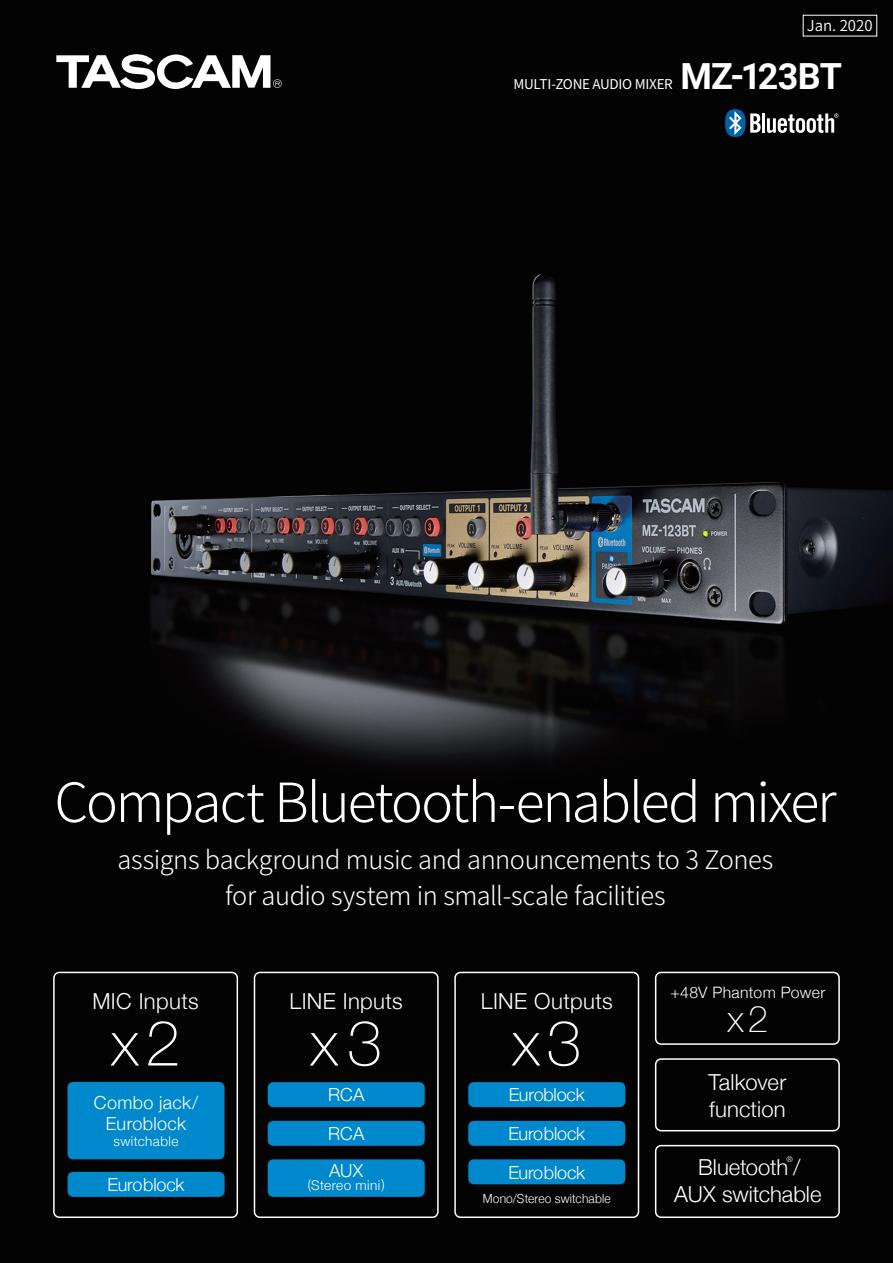
<style>
.page{position:relative;width:893px;height:1263px;background:#fff}
.page>*{position:absolute;margin:0;border:0;box-sizing:border-box;transform-origin:0 0}
.t1{font:100 63px "Helvetica Neue";color:#fff}
.t2{font:300 54px "Noto Sans CJ Kjp";letter-spacing:-.045em;color:#fff}
.t3{font:100 36.75px "Helvetica Neue";color:#fff}
.t4{font:700 36px "Roboto";letter-spacing:-.025em;color:#fff}
.t5{font:300 25.5px/36px "Noto Sans CJ Kjp";letter-spacing:-.015em;color:#fff;text-align:center}
.t6{font:300 22.05px/27px "Helvetica Neue";letter-spacing:.01em;color:#fff}
.t7{font:300 18px "Helvetica Neue";letter-spacing:-.01em;color:#fff}
.t8{font:300 18px/20.2px "Helvetica Neue";letter-spacing:.02em;color:#fff;text-align:center}
.t9{font:300 15.75px "Helvetica Neue";letter-spacing:.015em;color:#fff}
.t10{font:600 15px "Noto Sans CJ Kjp";color:#fff}
.t11{font:300 13.5px "Helvetica Neue";letter-spacing:.03em;color:#fff}
.t12{font:13.5px "Noto Sans CJ Kjp";letter-spacing:-.025em;color:#fff}
.t13{font:300 12.6px "Helvetica Neue";letter-spacing:.015em;color:#fff;scale:.95 1}
.t14{font:300 7.95px "Helvetica Neue";color:#fff}
</style>
<div class="page">
<img style="left:0;top:0;width:893px;height:1263px">
<svg style="left:56px;top:54px;width:226px;height:35px"></svg>
<div style="left:725px;top:109px;width:21px;height:28px;background:#0161aa;border-radius:50%"></div>
<svg style="left:750px;top:113px;width:11px;height:20px"></svg>
<hr style="left:762px;top:113px;width:3px;height:20px;background:#fff">
<svg style="left:729px;top:111px;width:13px;height:24px"></svg>
<svg style="left:767px;top:113px;width:71px;height:20px"></svg>
<div style="left:53px;top:972px;width:185px;height:246px;border:2px solid #fff;border-radius:6px"></div>
<div style="left:454px;top:972px;width:185px;height:246px;border:2px solid #fff;border-radius:6px"></div>
<div style="left:68px;top:1082px;width:157px;height:77px;background:#08c;border-radius:6px"></div>
<div style="left:468px;top:1082px;width:157px;height:25px;background:#08c;border-radius:6px"></div>
<div style="left:268px;top:1082px;width:157px;height:25px;background:#08c;border-radius:6px"></div>
<div style="left:468px;top:1121px;width:157px;height:25px;background:#08c;border-radius:6px"></div>
<div style="left:268px;top:1121px;width:157px;height:25px;background:#08c;border-radius:6px"></div>
<div style="left:468px;top:1159px;width:157px;height:25px;background:#08c;border-radius:6px"></div>
<div style="left:268px;top:1159px;width:157px;height:38px;background:#08c;border-radius:6px"></div>
<div style="left:68px;top:1172px;width:157px;height:25px;background:#08c;border-radius:6px"></div>
<div style="left:254px;top:972px;width:185px;height:246px;border:2px solid #fff;border-radius:6px"></div>
<div style="left:655px;top:972px;width:185px;height:73px;border:2px solid #fff;border-radius:6px"></div>
<div style="left:655px;top:1145px;width:185px;height:73px;border:2px solid #fff;border-radius:6px"></div>
<div style="left:655px;top:1058px;width:185px;height:73px;border:2px solid #fff;border-radius:6px"></div>
<p class="t10" style="left:807px;top:17px;width:67px">Jan. 2020</p>
<p class="t12" style="left:513px;top:77px;width:161px">MULTI-ZONE AUDIO MIXER</p>
<h3 class="t4" style="left:680px;top:51px;width:163px">MZ-123BT</h3>
<h2 class="t2" style="left:54px;top:772px;width:784px">Compact Bluetooth-enabled mixer</h2>
<p class="t5" style="left:117px;top:842px;width:657px">assigns background music and announcements to 3 Zones for audio system in small-scale facilities</p>
<p class="t6" style="left:92px;top:985px;width:108px">MIC Inputs</p>
<h1 class="t1" style="left:111px;top:995px;width:71px">x2</h1>
<p class="t6" style="left:289px;top:985px;width:115px">LINE Inputs</p>
<h1 class="t1" style="left:310px;top:995px;width:74px">x3</h1>
<p class="t6" style="left:481px;top:985px;width:133px">LINE Outputs</p>
<h1 class="t1" style="left:512px;top:995px;width:71px">x3</h1>
<p class="t7" style="left:328px;top:1080px;width:38px">RCA</p>
<p class="t7" style="left:509px;top:1080px;width:78px">Euroblock</p>
<p class="t7" style="left:328px;top:1119px;width:38px">RCA</p>
<p class="t7" style="left:508px;top:1119px;width:78px">Euroblock</p>
<p class="t7" style="left:329px;top:1156px;width:36px">AUX</p>
<p class="t7" style="left:508px;top:1157px;width:78px">Euroblock</p>
<p class="t8" style="left:94px;top:1091px;width:106px">Combo jack/<br>Euroblock</p>
<p class="t11" style="left:114px;top:1130px;width:66px">switchable</p>
<p class="t7" style="left:108px;top:1170px;width:78px">Euroblock</p>
<p class="t11" style="left:308px;top:1174px;width:78px">(Stereo mini)</p>
<p class="t13" style="left:483px;top:1188px;width:136px">Mono/Stereo switchable</p>
<p class="t9" style="left:670px;top:980px;width:156px">+48V Phantom Power</p>
<h3 class="t3" style="left:728px;top:991px;width:42px">x2</h3>
<p class="t6" style="left:708px;top:1067px;width:79px">Talkover function</p>
<p class="t14" style="left:787px;top:1152px;width:8px">®</p>
<p class="t6" style="left:674px;top:1179px;width:149px">AUX switchable</p>
<p class="t6" style="left:698px;top:1152px;width:104px">Bluetooth /</p>
</div>
